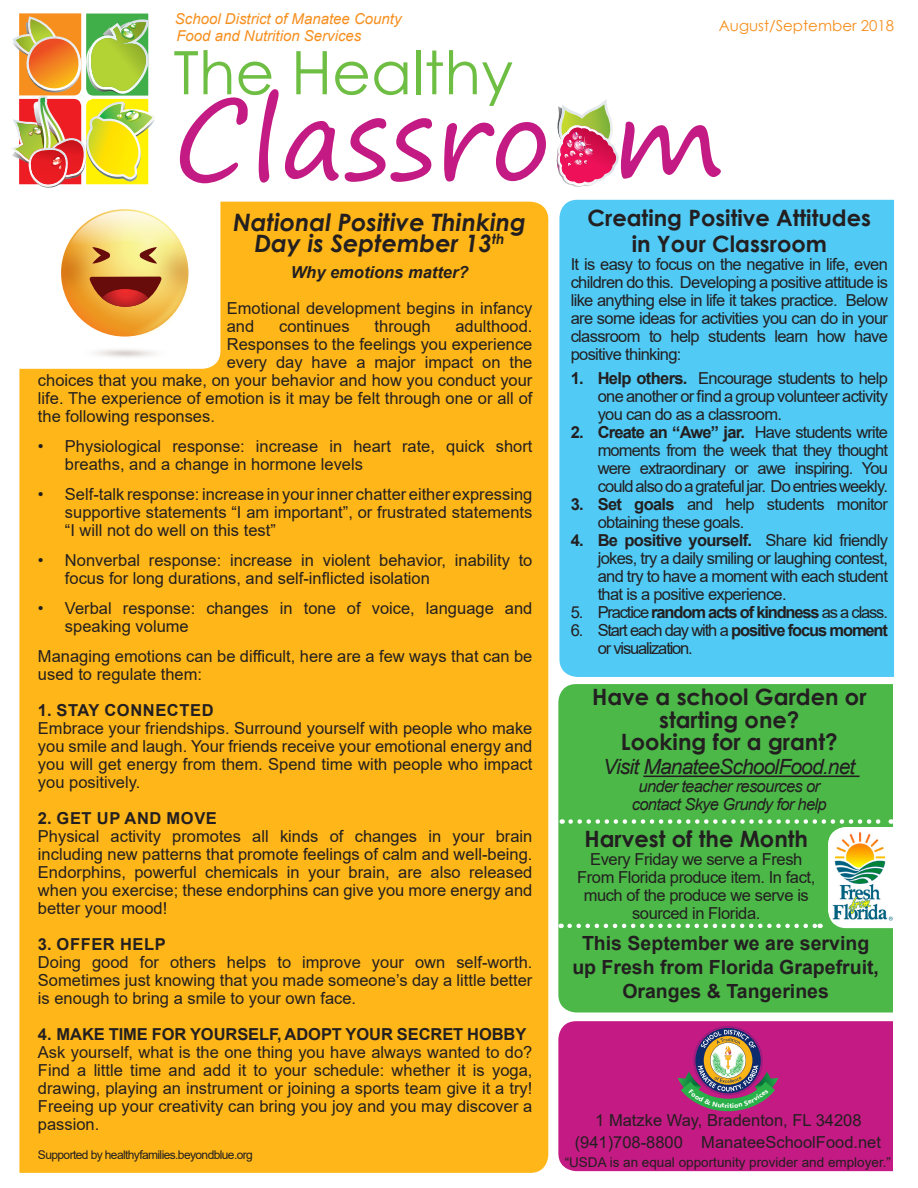
<style>
.page{position:relative;width:918px;height:1188px;background:#fff}
.page>*{position:absolute;margin:0;border:0;box-sizing:border-box;transform-origin:0 0}
.t1{font:108px "Segoe Print";color:#c31a83}
.t2{font:60px "Century Gothic";color:#6ebe44}
.t3{font:italic 700 24px/21px "Century Gothic";color:#231f20;text-align:center}
.t4{font:700 22.5px/22.5px "Century Gothic";color:#231f20;text-align:center}
.t5{font:italic 21px "Arial";letter-spacing:-.04em;color:#231f20}
.t6{font:700 19.5px/24px "Arial";color:#231f20;text-align:center}
.t7{font:16.5px/18px "Arial";color:#231f20;text-align:justify}
.t8{font:16.5px/18px "Arial";letter-spacing:-.025em;color:#231f20;text-align:center}
.t9{font:16.5px/18px "Arial";letter-spacing:-.07em;color:#231f20}
.t10{font:16.5px/18px "Arial";letter-spacing:-.04em;color:#231f20}
.t11{font:italic 16.5px "Arial";letter-spacing:-.04em;color:#231f20}
.t12{font:700 16.5px "Arial";letter-spacing:-.005em;color:#231f20}
.t13{font:700 16.5px "Arial";letter-spacing:.035em;color:#231f20}
.t14{font:700 16.5px "Arial";letter-spacing:-.07em;color:#231f20}
.t15{font:italic 700 16.5px "Arial";color:#231f20}
.t16{font:italic 15px "Arial";color:#f68f1e}
.t17{font:15px "Century Gothic";color:#f68f1e}
.t18{font:13.5px "Arial";color:#231f20}
.t19{font:12px "Arial";letter-spacing:-.05em;color:#231f20}
.s1{font-weight:700}
.s2{font-weight:400}
</style>
<div class="page">
<div style="left:558px;top:684px;width:335px;height:328px;background:#4cb848"></div>
<div style="left:558px;top:1021px;width:335px;height:150px;background:#c31a83"></div>
<div style="left:19px;top:202px;width:529px;height:971px;background:#ffb618"></div>
<div style="left:559px;top:200px;width:335px;height:477px;background:#51caf5"></div>
<img style="left:11px;top:13px;width:144px;height:175px">
<svg style="left:556px;top:99px;width:63px;height:88px"></svg>
<hr style="left:643px;top:776px;width:217px;height:1px;background:#231f20">
<svg style="left:19px;top:202px;width:201px;height:167px"></svg>
<div style="left:570px;top:819px;width:323px;height:109px;background:#4cb848"></div>
<img style="left:828px;top:827px;width:65px;height:97px">
<svg style="left:678px;top:1026px;width:100px;height:85px;background:#936376"></svg>
<p class="t16" style="left:175px;top:9px;width:228px">School District of Manatee County</p>
<p class="t17" style="left:719px;top:15px;width:177px">August/September 2018</p>
<p class="t16" style="left:176px;top:26px;width:187px">Food and Nutrition Services</p>
<p class="t2" style="left:173px;top:31px;width:341px">The Healthy</p>
<p class="t1" style="left:174px;top:44px;width:551px">Classroom</p>
<p class="t3" style="left:233px;top:211px;width:294px">National Positive Thinking<br>Day is September 13<sup>th</sup></p>
<p class="t15" style="left:291px;top:261px;width:179px">Why emotions matter?</p>
<p class="t7" style="left:227px;top:299px;width:307px">Emotional development begins in infancy and</p>
<p class="t7" style="left:279px;top:317px;width:72px">continues</p>
<p class="t7" style="left:375px;top:317px;width:57px">through</p>
<p class="t7" style="left:455px;top:317px;width:79px">adulthood.</p>
<p class="t7" style="left:227px;top:335px;width:307px">Responses to the feelings you experience</p>
<p class="t7" style="left:227px;top:353px;width:307px">every day have a major impact on the</p>
<p class="t7" style="left:38px;top:371px;width:496px">choices that you make, on your behavior and how you conduct your</p>
<p class="t7" style="left:38px;top:389px;width:496px">life. The experience of emotion is it may be felt through one or all of</p>
<p class="t7" style="left:38px;top:407px;width:178px">the following responses.</p>
<p class="t7" style="left:65px;top:437px;width:469px;text-indent:-27px">• Physiological response: increase in heart rate, quick short breaths, and a change in hormone levels</p>
<p class="t7" style="left:65px;top:485px;width:469px;text-indent:-27px">• Self-talk response: increase in your inner chatter either expressing supportive statements “I am important”, or frustrated statements “I will not do well on this test”</p>
<p class="t7" style="left:65px;top:551px;width:469px;text-indent:-27px">• Nonverbal response: increase in violent behavior, inability to focus for long durations, and self-inflicted isolation</p>
<p class="t7" style="left:65px;top:599px;width:469px;text-indent:-27px">• Verbal response: changes in tone of voice, language and speaking volume</p>
<p class="t7" style="left:38px;top:647px;width:496px">Managing emotions can be difficult, here are a few ways that can be used to regulate them:</p>
<p class="t13" style="left:38px;top:698px;width:177px">1. STAY CONNECTED</p>
<p class="t7" style="left:38px;top:719px;width:496px">Embrace your friendships. Surround yourself with people who make you smile and laugh. Your friends receive your emotional energy and you will get energy from them. Spend time with people who impact you positively.</p>
<p class="t13" style="left:38px;top:806px;width:181px">2. GET UP AND MOVE</p>
<p class="t7" style="left:38px;top:827px;width:496px">Physical activity promotes all kinds of changes in your brain including new patterns that promote feelings of calm and well-being.<br>Endorphins, powerful chemicals in your brain, are also released when you exercise; these endorphins can give you more energy and better your mood!</p>
<p class="t13" style="left:38px;top:932px;width:129px">3. OFFER HELP</p>
<p class="t7" style="left:38px;top:953px;width:496px">Doing good for others helps to improve your own self-worth.<br>Sometimes just knowing that you made someone’s day a little better is enough to bring a smile to your own face.</p>
<p class="t12" style="left:38px;top:1022px;width:490px">4. MAKE TIME FOR YOURSELF, ADOPT YOUR SECRET HOBBY</p>
<p class="t7" style="left:38px;top:1043px;width:496px">Ask yourself, what is the one thing you have always wanted to do?<br>Find a little time and add it to your schedule: whether it is yoga, drawing, playing an instrument or joining a sports team give it a try!<br>Freeing up your creativity can bring you joy and you may discover a passion.</p>
<p class="t19" style="left:38px;top:1146px;width:216px">Supported by healthyfamilies.beyondblue.org</p>
<p class="t4" style="left:588px;top:206px;width:285px">Creating Positive Attitudes</p>
<p class="t4" style="left:632px;top:231px;width:197px">in Your Classroom</p>
<p class="t7" style="left:571px;top:255px;width:319px">It is easy to focus on the negative in life, even children do this. Developing a positive attitude is like anything else in life it takes practice. Below are some ideas for activities you can do in your classroom to help students learn how have positive thinking:</p>
<p class="t7" style="left:598px;top:369px;width:292px;text-indent:-27px"><span class="s1">1. Help others.</span> Encourage students to help one another or find a group volunteer activity you can do as a classroom.</p>
<p class="t7" style="left:598px;top:423px;width:292px;text-indent:-27px"><span class="s1">2. Create an “Awe” jar.</span> Have students write moments from the week that they thought were extraordinary or awe inspiring. You could also do a grateful jar. Do entries weekly.</p>
<p class="t10" style="left:598px;top:495px;width:292px;text-indent:-27px"><span class="s1">3. Set goals</span> and help students monitor obtaining these goals.</p>
<p class="t7" style="left:598px;top:531px;width:292px;text-indent:-27px"><span class="s1">4. Be positive yourself.</span> Share kid friendly jokes, try a daily smiling or laughing contest, and try to have a moment with each student that is a positive experience.</p>
<p class="t14" style="left:571px;top:600px;width:319px"><span class="s2">5. Practice</span> random acts of kindness <span class="s2">as a class.</span></p>
<p class="t9" style="left:598px;top:621px;width:292px;text-indent:-27px">6. Start each day with a <span class="s1">positive focus moment </span>or visualization.</p>
<p class="t4" style="left:592px;top:685px;width:276px">Have a school Garden or starting one?</p>
<p class="t4" style="left:621px;top:730px;width:218px">Looking for a grant?</p>
<p class="t5" style="left:603px;top:753px;width:254px">Visit ManateeSchoolFood.net</p>
<p class="t11" style="left:639px;top:776px;width:183px">under teacher resources or</p>
<p class="t11" style="left:632px;top:794px;width:196px">contact Skye Grundy for help</p>
<p class="t4" style="left:584px;top:826px;width:225px">Harvest of the Month</p>
<p class="t8" style="left:577px;top:850px;width:240px">Every Friday we serve a Fresh<br>From Florida produce item. In fact, much of the produce we serve is sourced in Florida.</p>
<p class="t6" style="left:572px;top:931px;width:308px">This September we are serving up Fresh from Florida Grapefruit,<br>Oranges &amp; Tangerines</p>
<p class="t7" style="left:595px;top:1111px;width:268px">1 Matzke Way, Bradenton, FL 34208</p>
<p class="t18" style="left:565px;top:1153px;width:328px">“USDA is an equal opportunity provider and employer.”</p>
<p class="t7" style="left:575px;top:1133px;width:308px">(941)708-8800 ManateeSchoolFood.net</p>
</div>
